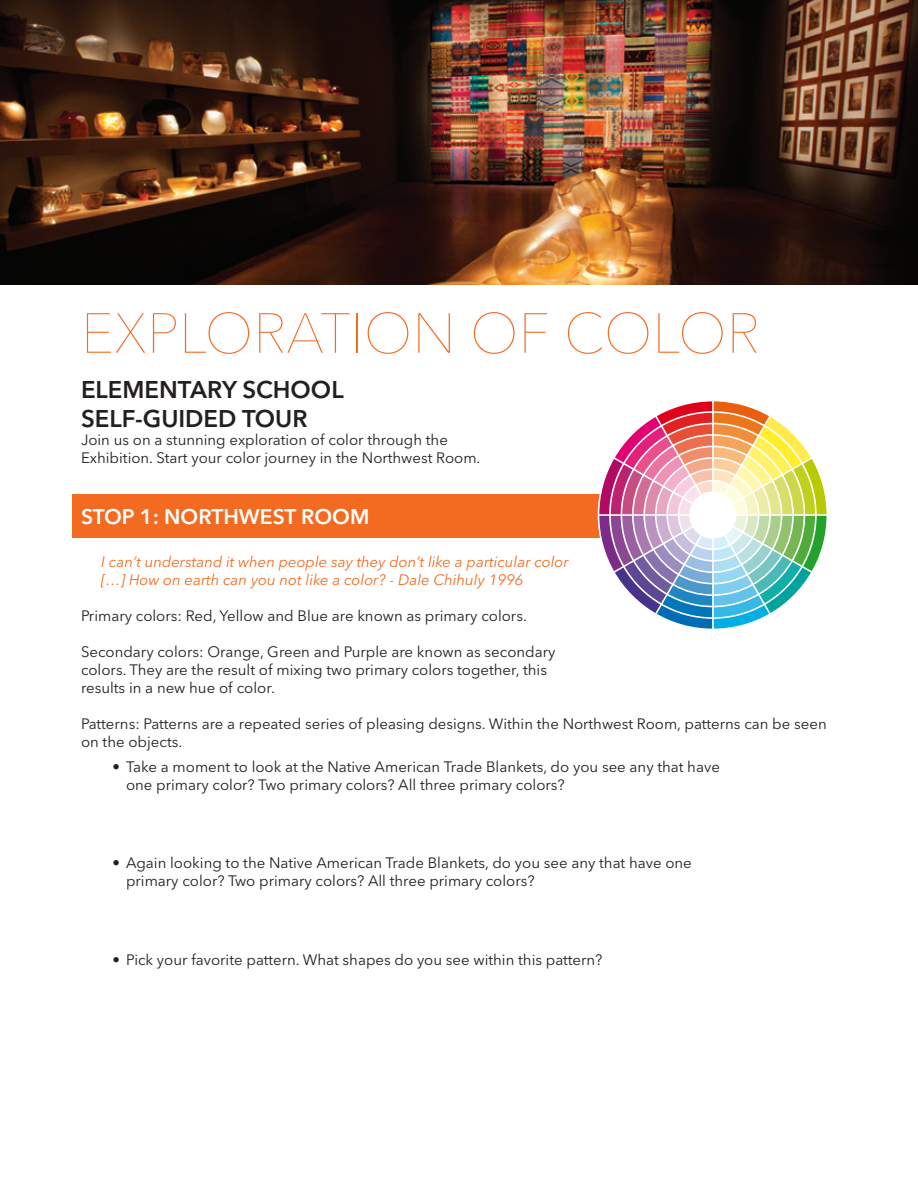
<style>
.page{position:relative;width:918px;height:1188px;background:#fff}
.page>*{position:absolute;margin:0;border:0;box-sizing:border-box;transform-origin:0 0}
.t1{font:200 55.95px "Avenir Next LT Pro";color:#f36b21}
.t2{font:600 24px/28.8px "Avenir Next LT Pro";color:#231f20}
.t3{font:600 21px "Avenir Next LT Pro";color:#fff}
.t4{font:15px/18px "Avenir Next LT Pro";color:#231f20}
.t5{font:italic 15px/18px "Avenir Next LT Pro";color:#f36b21}
</style>
<div class="page">
<div style="left:72px;top:495px;width:564px;height:43px;background:#f36b21"></div>
<img style="left:0;top:0;width:918px;height:284px">
<svg style="left:599px;top:401px;width:228px;height:228px"></svg>
<h1 class="t1" style="left:81px;top:300px;width:680px">EXPLORATION OF COLOR</h1>
<h2 class="t2" style="left:81px;top:375px;width:264px">ELEMENTARY SCHOOL<br>SELF-GUIDED TOUR</h2>
<p class="t4" style="left:81px;top:431px;width:401px">Join us on a stunning exploration of color through the<br>Exhibition. Start your color journey in the Northwest Room.</p>
<h3 class="t3" style="left:81px;top:504px;width:290px">STOP 1: NORTHWEST ROOM</h3>
<p class="t5" style="left:101px;top:553px;width:469px">I can’t understand it when people say they don’t like a particular color […] How on earth can you not like a color? - Dale Chihuly 1996</p>
<p class="t4" style="left:81px;top:606px;width:447px">Primary colors: Red, Yellow and Blue are known as primary colors.</p>
<p class="t4" style="left:81px;top:642px;width:476px">Secondary colors: Orange, Green and Purple are known as secondary colors. They are the result of mixing two primary colors together, this results in a new hue of color.</p>
<p class="t4" style="left:81px;top:714px;width:747px">Patterns: Patterns are a repeated series of pleasing designs. Within the Northwest Room, patterns can be seen on the objects.</p>
<p class="t4" style="left:126px;top:757px;width:595px;text-indent:-14px">• Take a moment to look at the Native American Trade Blankets, do you see any that have one primary color? Two primary colors? All three primary colors?</p>
<p class="t4" style="left:126px;top:854px;width:567px;text-indent:-14px">• Again looking to the Native American Trade Blankets, do you see any that have one primary color? Two primary colors? All three primary colors?</p>
<p class="t4" style="left:112px;top:951px;width:491px">• Pick your favorite pattern. What shapes do you see within this pattern?</p>
</div>
